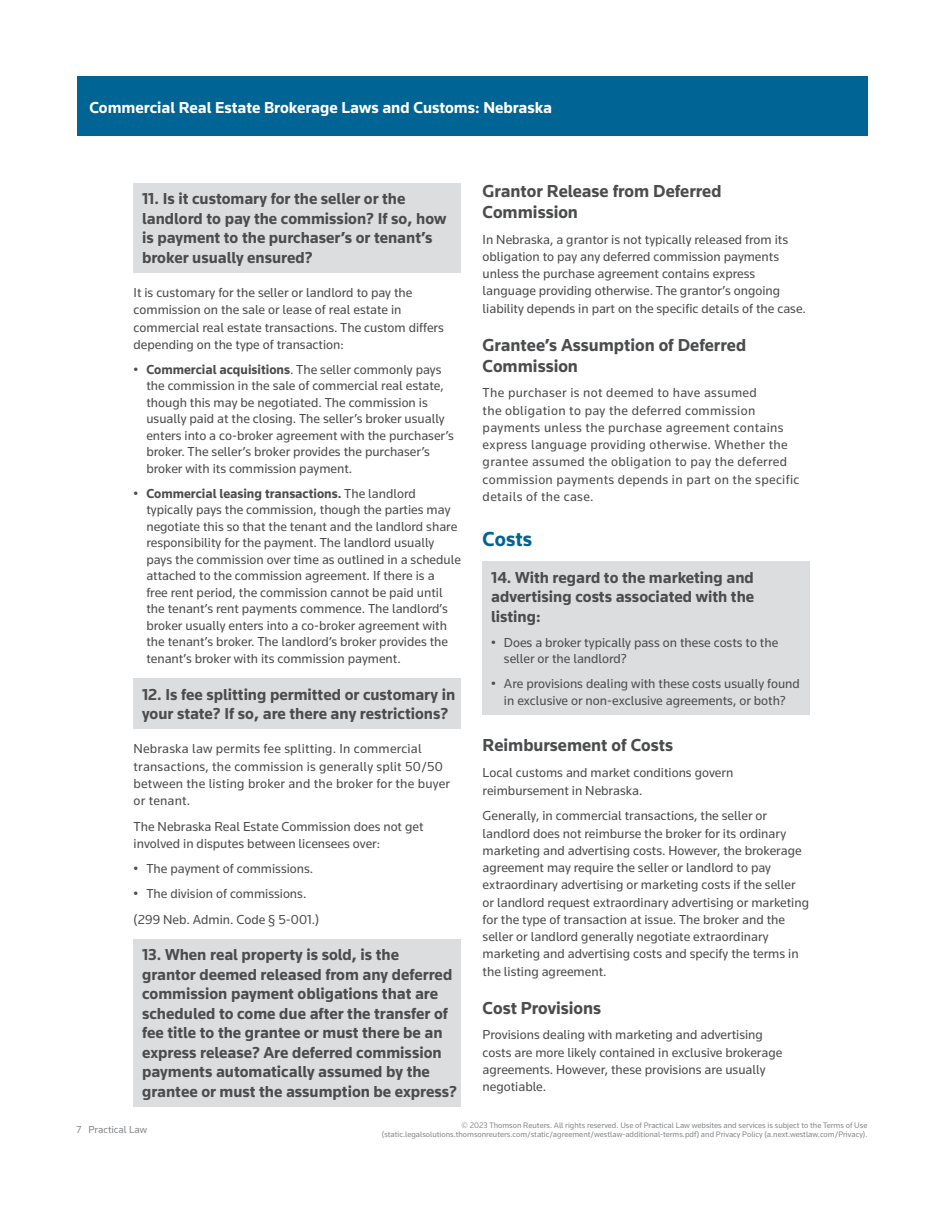
<style>
.page{position:relative;width:944px;height:1214px;background:#fff}
.page>*{position:absolute;margin:0;border:0;box-sizing:border-box;transform-origin:0 0}
.t1{font:700 21px "Knowledge";color:#006494}
.t2{font:700 18px/21px "Knowledge";color:#4b4c4d}
.t3{font:700 16.5px/19.5px "Knowledge";color:#4b4c4d}
.t4{font:700 16.5px "Knowledge";color:#fff}
.t5{font:13.5px/17.2px "Knowledge";color:#4b4c4d}
.t6{font:13.5px/17.2px "Knowledge";letter-spacing:.025em;color:#4b4c4d}
.t7{font:10.5px "Knowledge";color:#86888b}
.t8{font:8.25px/9.8px "Knowledge";color:#86888b;text-align:right}
.s1{font-weight:700}
</style>
<div class="page">
<div style="left:77px;top:77px;width:790px;height:59px;background:#006494"></div>
<div style="left:134px;top:183px;width:327px;height:90px;background:#dcdddf"></div>
<div style="left:134px;top:678px;width:327px;height:51px;background:#dcdddf"></div>
<div style="left:134px;top:939px;width:327px;height:168px;background:#dcdddf"></div>
<div style="left:482px;top:561px;width:328px;height:154px;background:#dcdddf"></div>
<p class="t4" style="left:89px;top:97px;width:464px">Commercial Real Estate Brokerage Laws and Customs: Nebraska</p>
<p class="t3" style="left:142px;top:189px;width:306px">11. Is it customary for the seller or the landlord to pay the commission? If so, how is payment to the purchaser’s or tenant’s broker usually ensured?</p>
<p class="t5" style="left:134px;top:284px;width:312px">It is customary for the seller or landlord to pay the commission on the sale or lease of real estate in commercial real estate transactions. The custom differs depending on the type of transaction:</p>
<p class="t5" style="left:146px;top:361px;width:309px;line-height:16.5px;text-indent:-13px">• <span class="s1">Commercial acquisitions</span>. The seller commonly pays the commission in the sale of commercial real estate, though this may be negotiated. The commission is usually paid at the closing. The seller’s broker usually enters into a co-broker agreement with the purchaser’s broker. The seller’s broker provides the purchaser’s broker with its commission payment.</p>
<p class="t5" style="left:146px;top:485px;width:316px;line-height:16.5px;text-indent:-13px">• <span class="s1">Commercial leasing transactions.</span> The landlord typically pays the commission, though the parties may negotiate this so that the tenant and the landlord share responsibility for the payment. The landlord usually pays the commission over time as outlined in a schedule attached to the commission agreement. If there is a<br>free rent period, the commission cannot be paid until the tenant’s rent payments commence. The landlord’s broker usually enters into a co-broker agreement with the tenant’s broker. The landlord’s broker provides the tenant’s broker with its commission payment.</p>
<p class="t3" style="left:142px;top:684px;width:314px">12. Is fee splitting permitted or customary in your state? If so, are there any restrictions?</p>
<p class="t5" style="left:134px;top:740px;width:318px">Nebraska law permits fee splitting. In commercial transactions, the commission is generally split 50/50 between the listing broker and the broker for the buyer or tenant.</p>
<p class="t5" style="left:134px;top:817px;width:291px">The Nebraska Real Estate Commission does not get involved in disputes between licensees over:</p>
<p class="t5" style="left:134px;top:859px;width:181px">• The payment of commissions.</p>
<p class="t5" style="left:134px;top:880px;width:187px;line-height:25.8px">• The division of commissions. (299 Neb. Admin. Code § 5-001.)</p>
<p class="t3" style="left:142px;top:945px;width:316px">13. When real property is sold, is the<br>grantor deemed released from any deferred commission payment obligations that are scheduled to come due after the transfer of fee title to the grantee or must there be an express release? Are deferred commission payments automatically assumed by the grantee or must the assumption be express?</p>
<h2 class="t2" style="left:482px;top:180px;width:240px">Grantor Release from Deferred<br>Commission</h2>
<p class="t5" style="left:482px;top:230px;width:325px">In Nebraska, a grantor is not typically released from its obligation to pay any deferred commission payments unless the purchase agreement contains express language providing otherwise. The grantor’s ongoing liability depends in part on the specific details of the case.</p>
<h2 class="t2" style="left:482px;top:334px;width:265px">Grantee’s Assumption of Deferred<br>Commission</h2>
<p class="t6" style="left:482px;top:384px;width:318px">The purchaser is not deemed to have assumed<br>the obligation to pay the deferred commission payments unless the purchase agreement contains express language providing otherwise. Whether the grantee assumed the obligation to pay the deferred commission payments depends in part on the specific details of the case.</p>
<h1 class="t1" style="left:482px;top:526px;width:51px">Costs</h1>
<p class="t3" style="left:491px;top:567px;width:264px;text-align:justify">14. With regard to the marketing and advertising costs associated with the listing:</p>
<p class="t5" style="left:504px;top:633px;width:276px;line-height:16.5px;text-indent:-13px">• Does a broker typically pass on these costs to the seller or the landlord?</p>
<p class="t5" style="left:491px;top:675px;width:310px;line-height:16.5px;text-align:center">• Are provisions dealing with these costs usually found in exclusive or non-exclusive agreements, or both?</p>
<h2 class="t2" style="left:482px;top:734px;width:192px">Reimbursement of Costs</h2>
<p class="t5" style="left:482px;top:764px;width:252px">Local customs and market conditions govern reimbursement in Nebraska.</p>
<p class="t5" style="left:482px;top:807px;width:328px">Generally, in commercial transactions, the seller or landlord does not reimburse the broker for its ordinary marketing and advertising costs. However, the brokerage agreement may require the seller or landlord to pay extraordinary advertising or marketing costs if the seller or landlord request extraordinary advertising or marketing for the type of transaction at issue. The broker and the seller or landlord generally negotiate extraordinary marketing and advertising costs and specify the terms in the listing agreement.</p>
<h2 class="t2" style="left:482px;top:996px;width:120px">Cost Provisions</h2>
<p class="t5" style="left:482px;top:1026px;width:301px">Provisions dealing with marketing and advertising costs are more likely contained in exclusive brokerage agreements. However, these provisions are usually negotiable.</p>
<p class="t7" style="left:77px;top:1123px;width:72px">7 Practical Law</p>
<p class="t8" style="left:382px;top:1119px;width:487px">© 2023 Thomson Reuters. All rights reserved. Use of Practical Law websites and services is subject to the Terms of Use (static.legalsolutions.thomsonreuters.com/static/agreement/westlaw-additional-terms.pdf) and Privacy Policy (a.next.westlaw.com/Privacy).</p>
</div>
